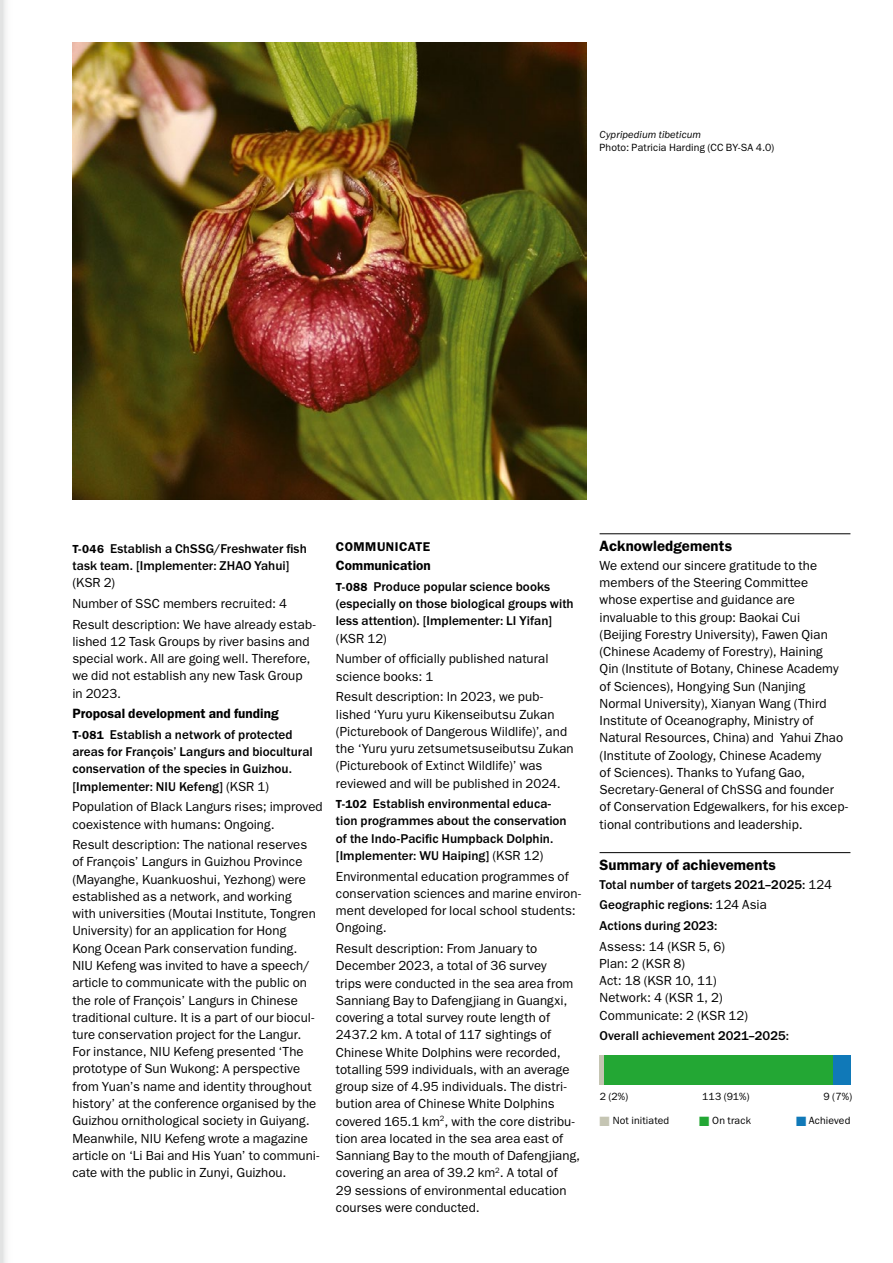
<style>
.page{position:relative;width:893px;height:1263px;background:#fff}
.page>*{position:absolute;margin:0;border:0;box-sizing:border-box;transform-origin:0 0}
.t1{font:600 15px "ITC Franklin Gothic Std";letter-spacing:.005em;color:#000}
.t2{font:600 13.5px "ITC Franklin Gothic Std";letter-spacing:.005em;color:#000}
.t3{font:13.2px/17.2px "ITC Franklin Gothic Std";letter-spacing:.005em;color:#000}
.t4{font:500 13.2px/17.2px "ITC Franklin Gothic Std";letter-spacing:.005em;color:#000}
.t5{font:600 12.75px "ITC Franklin Gothic Std";letter-spacing:.035em;color:#000}
.t6{font:10.5px "ITC Franklin Gothic Std";letter-spacing:.01em;color:#000}
.t7{font:italic 10.5px "ITC Franklin Gothic Std";letter-spacing:.01em;color:#000}
.s1{font-weight:600;font-size:11.7px}
.s2{font-weight:400}
.s3{color:#c5c5b3}
.s4{color:#23a734}
.s5{color:#1079b8}
</style>
<div class="page">
<svg style="left:0;top:0;width:6px;height:1263px"></svg>
<hr style="left:600px;top:533px;width:250px;height:1px;background:#000">
<hr style="left:600px;top:852px;width:250px;height:1px;background:#000">
<div style="left:600px;top:1054px;width:31px;height:30px;background:#c5c5b3"></div>
<div style="left:604px;top:1054px;width:231px;height:30px;background:#23a734"></div>
<div style="left:833px;top:1054px;width:18px;height:30px;background:#1079b8"></div>
<img style="left:72px;top:43px;width:515px;height:457px">
<p class="t7" style="left:600px;top:129px;width:103px">Cypripedium tibeticum</p>
<p class="t6" style="left:600px;top:141px;width:176px">Photo: Patricia Harding (CC BY-SA 4.0)</p>
<p class="t4" style="left:72px;top:540px;width:236px"><span class="s1">T-046</span> Establish a ChSSG/Freshwater fish task team. [Implementer: ZHAO Yahui]</p>
<p class="t3" style="left:72px;top:572px;width:245px;line-height:20.7px">(KSR 2)<br>Number of SSC members recruited: 4<br>Result description: We have already estab-</p>
<p class="t3" style="left:72px;top:633px;width:240px">lished 12 Task Groups by river basins and special work. All are going well. Therefore, we did not establish any new Task Group in 2023.</p>
<p class="t2" style="left:72px;top:706px;width:208px">Proposal development and funding</p>
<p class="t4" style="left:72px;top:726px;width:242px"><span class="s1">T-081</span> Establish a network of protected areas for François’ Langurs and biocultural conservation of the species in Guizhou. [Implementer: NIU Kefeng] <span class="s2">(KSR 1)</span></p>
<p class="t3" style="left:72px;top:798px;width:252px">Population of Black Langurs rises; improved coexistence with humans: Ongoing.</p>
<p class="t3" style="left:72px;top:836px;width:249px">Result description: The national reserves of François’ Langurs in Guizhou Province (Mayanghe, Kuankuoshui, Yezhong) were established as a network, and working<br>with universities (Moutai Institute, Tongren University) for an application for Hong<br>Kong Ocean Park conservation funding.<br>NIU Kefeng was invited to have a speech/ article to communicate with the public on the role of François’ Langurs in Chinese traditional culture. It is a part of our biocul&shy;ture conservation project for the Langur.<br>For instance, NIU Kefeng presented ‘The prototype of Sun Wukong: A perspective from Yuan’s name and identity throughout history’ at the conference organised by the Guizhou ornithological society in Guiyang.<br>Meanwhile, NIU Kefeng wrote a magazine article on ‘Li Bai and His Yuan’ to communi&shy;cate with the public in Zunyi, Guizhou.</p>
<p class="t5" style="left:336px;top:539px;width:96px">COMMUNICATE</p>
<p class="t2" style="left:336px;top:558px;width:96px">Communication</p>
<p class="t4" style="left:336px;top:578px;width:239px"><span class="s1">T-088</span> Produce popular science books (especially on those biological groups with less attention). [Implementer: LI Yifan]</p>
<p class="t3" style="left:336px;top:628px;width:214px;line-height:20.7px">(KSR 12)<br>Number of officially published natural</p>
<p class="t3" style="left:336px;top:666px;width:209px;line-height:20.7px">science books: 1<br>Result description: In 2023, we pub-</p>
<p class="t3" style="left:336px;top:705px;width:239px">lished ‘Yuru yuru Kikenseibutsu Zukan (Picturebook of Dangerous Wildlife)’, and the ‘Yuru yuru zetsumetsuseibutsu Zukan (Picturebook of Extinct Wildlife)’ was reviewed and will be published in 2024.</p>
<p class="t4" style="left:336px;top:795px;width:232px"><span class="s1">T-102</span> Establish environmental educa&shy;tion programmes about the conservation of the Indo-Pacific Humpback Dolphin. [Implementer: WU Haiping] <span class="s2">(KSR 12)</span></p>
<p class="t3" style="left:336px;top:868px;width:247px">Environmental education programmes of conservation sciences and marine environ&shy;ment developed for local school students:<br>Ongoing.</p>
<p class="t3" style="left:336px;top:940px;width:246px">Result description: From January to December 2023, a total of 36 survey<br>trips were conducted in the sea area from Sanniang Bay to Dafengjiang in Guangxi, covering a total survey route length of 2437.2 km. A total of 117 sightings of Chinese White Dolphins were recorded, totalling 599 individuals, with an average group size of 4.95 individuals. The distri&shy;bution area of Chinese White Dolphins covered 165.1 km<sup>2</sup>, with the core distribu&shy;tion area located in the sea area east of Sanniang Bay to the mouth of Dafengjiang, covering an area of 39.2 km<sup>2</sup>. A total of<br>29 sessions of environmental education courses were conducted.</p>
<p class="t1" style="left:600px;top:537px;width:134px">Acknowledgements</p>
<p class="t3" style="left:600px;top:557px;width:250px">We extend our sincere gratitude to the members of the Steering Committee whose expertise and guidance are invaluable to this group: Baokai Cui<br>(Beijing Forestry University), Fawen Qian (Chinese Academy of Forestry), Haining<br>Qin (Institute of Botany, Chinese Academy of Sciences), Hongying Sun (Nanjing Normal University), Xianyan Wang (Third Institute of Oceanography, Ministry of Natural Resources, China) and Yahui Zhao (Institute of Zoology, Chinese Academy<br>of Sciences). Thanks to Yufang Gao, Secretary-General of ChSSG and founder of Conservation Edgewalkers, for his excep&shy;tional contributions and leadership.</p>
<p class="t1" style="left:600px;top:856px;width:178px">Summary of achievements</p>
<p class="t4" style="left:600px;top:874px;width:234px;line-height:20.7px">Total number of targets 2021–2025: <span class="s2">124<br></span>Geographic regions: <span class="s2">124 Asia<br></span>Actions during 2023:</p>
<p class="t3" style="left:600px;top:937px;width:150px">Assess: 14 (KSR 5, 6)<br>Plan: 2 (KSR 8)<br>Act: 18 (KSR 10, 11)<br>Network: 4 (KSR 1, 2)<br>Communicate: 2 (KSR 12)</p>
<p class="t4" style="left:600px;top:1027px;width:191px">Overall achievement 2021–2025:</p>
<p class="t6" style="left:600px;top:1090px;width:30px">2 (2%)</p>
<p class="t6" style="left:702px;top:1090px;width:49px">113 (91%)</p>
<p class="t6" style="left:823px;top:1090px;width:30px">9 (7%)</p>
<p class="t6" style="left:600px;top:1115px;width:71px"><span class="s3">■</span> Not initiated</p>
<p class="t6" style="left:699px;top:1115px;width:53px"><span class="s4">■</span> On track</p>
<p class="t6" style="left:796px;top:1115px;width:56px"><span class="s5">■</span> Achieved</p>
</div>
